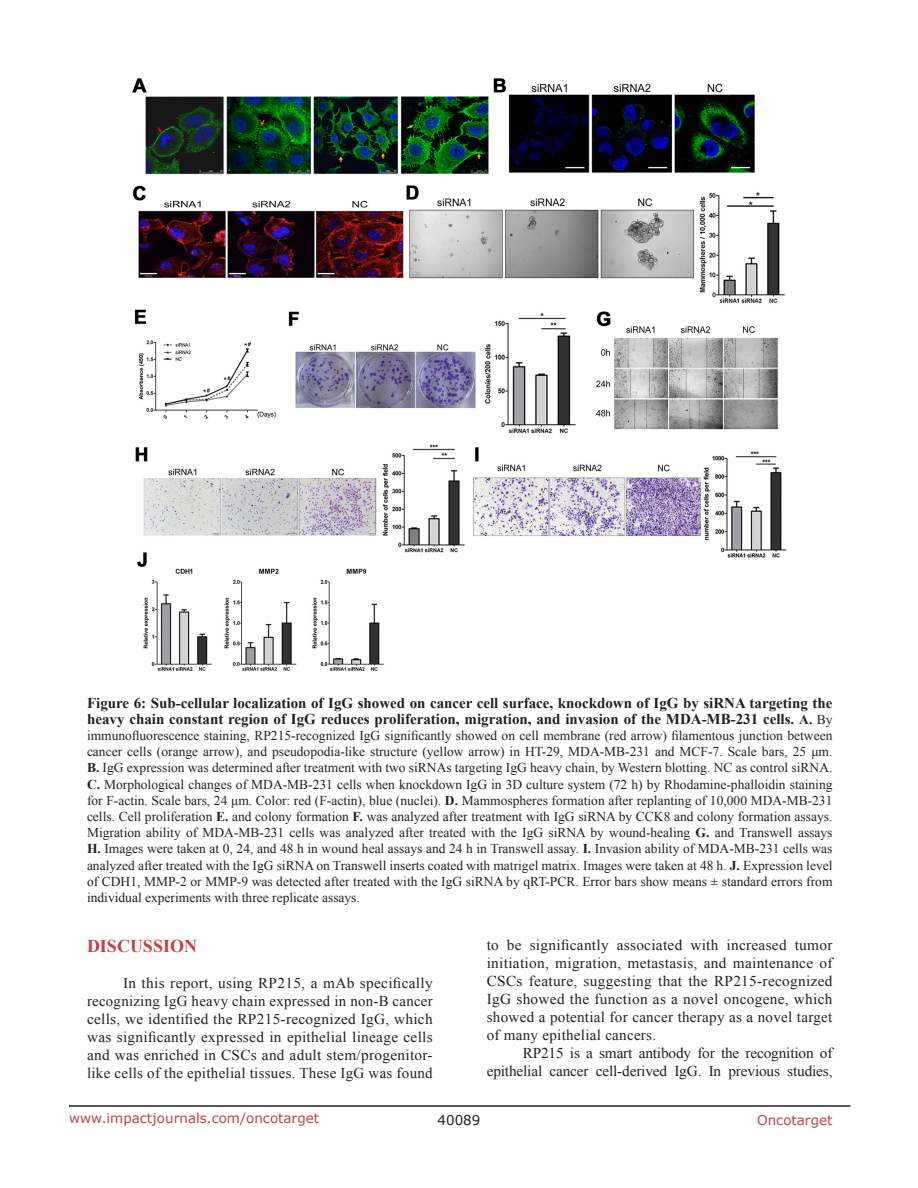
<style>
.page{position:relative;width:918px;height:1188px;background:#fff}
.page>*{position:absolute;margin:0;border:0;box-sizing:border-box;transform-origin:0 0}
.Heading{font:700 18px "Times New Roman";color:#c24141}
.BodyText{font:15px/18px "Times New Roman";letter-spacing:.02em;color:#231f20;text-align:justify}
.FigureText{font:700 15px/16.2px "Times New Roman";color:#231f20}
.BodyText-2{font:15px/18px "Times New Roman";letter-spacing:-.01em;color:#231f20;text-align:right}
.FigureText-2{font:13.5px/16.2px "Times New Roman";color:#231f20;text-align:justify}
.t1{font:13.5px "Verdana";color:#c24141}
.t2{font:13.5px "Verdana";color:#231f20}
.s1{font-size:13.5px}
.s2{font-weight:400;font-size:13.5px}
.s3{font-weight:700}
</style>
<div class="page">
<hr style="left:69px;top:1105px;width:781px;height:2px;background:#231f20">
<img style="left:132px;top:78px;width:655px;height:593px">
<p class="FigureText" style="left:87px;top:694px;width:747px">Figure 6: Sub-cellular localization of IgG showed on cancer cell surface, knockdown of IgG by siRNA targeting the heavy chain constant region of IgG reduces proliferation, migration, and invasion of the MDA-MB-231 cells. <span class="s1">A.</span> <span class="s2">By</span></p>
<p class="FigureText-2" style="left:87px;top:727px;width:747px">immunofluorescence staining, RP215-recognized IgG significantly showed on cell membrane (red arrow) filamentous junction between cancer cells (orange arrow), and pseudopodia-like structure (yellow arrow) in HT-29, MDA-MB-231 and MCF-7. Scale bars, 25 μm.<br><span class="s3">B.</span> IgG expression was determined after treatment with two siRNAs targeting IgG heavy chain, by Western blotting. NC as control siRNA.<br><span class="s3">C.</span> Morphological changes of MDA-MB-231 cells when knockdown IgG in 3D culture system (72 h) by Rhodamine-phalloidin staining for F-actin. Scale bars, 24 μm. Color: red (F-actin), blue (nuclei). <span class="s3">D.</span> Mammospheres formation after replanting of 10,000 MDA-MB-231 cells. Cell proliferation <span class="s3">E.</span> and colony formation <span class="s3">F.</span> was analyzed after treatment with IgG siRNA by CCK8 and colony formation assays.<br>Migration ability of MDA-MB-231 cells was analyzed after treated with the IgG siRNA by wound-healing <span class="s3">G.</span> and Transwell assays <span class="s3">H.</span> Images were taken at 0, 24, and 48 h in wound heal assays and 24 h in Transwell assay. <span class="s3">I.</span> Invasion ability of MDA-MB-231 cells was analyzed after treated with the IgG siRNA on Transwell inserts coated with matrigel matrix. Images were taken at 48 h. <span class="s3">J.</span> Expression level of CDH1, MMP-2 or MMP-9 was detected after treated with the IgG siRNA by qRT-PCR. Error bars show means ± standard errors from individual experiments with three replicate assays.</p>
<p class="Heading" style="left:87px;top:933px;width:112px">DISCUSSION</p>
<p class="BodyText" style="left:87px;top:973px;width:347px;text-indent:36px">In this report, using RP215, a mAb specifically recognizing IgG heavy chain expressed in non-B cancer cells, we identified the RP215-recognized IgG, which was significantly expressed in epithelial lineage cells and was enriched in CSCs and adult stem/progenitor&shy;like cells of the epithelial tissues. These IgG was found</p>
<p class="BodyText" style="left:487px;top:936px;width:347px">to be significantly associated with increased tumor initiation, migration, metastasis, and maintenance of CSCs feature, suggesting that the RP215-recognized IgG showed the function as a novel oncogene, which showed a potential for cancer therapy as a novel target of many epithelial cancers.</p>
<p class="BodyText-2" style="left:487px;top:1044px;width:347px">RP215 is a smart antibody for the recognition of epithelial cancer cell-derived IgG. In previous studies,</p>
<p class="t1" style="left:69px;top:1109px;width:252px">www.impactjournals.com/oncotarget</p>
<p class="t2" style="left:438px;top:1111px;width:44px">40089</p>
<p class="t1" style="left:757px;top:1111px;width:77px">Oncotarget</p>
</div>
